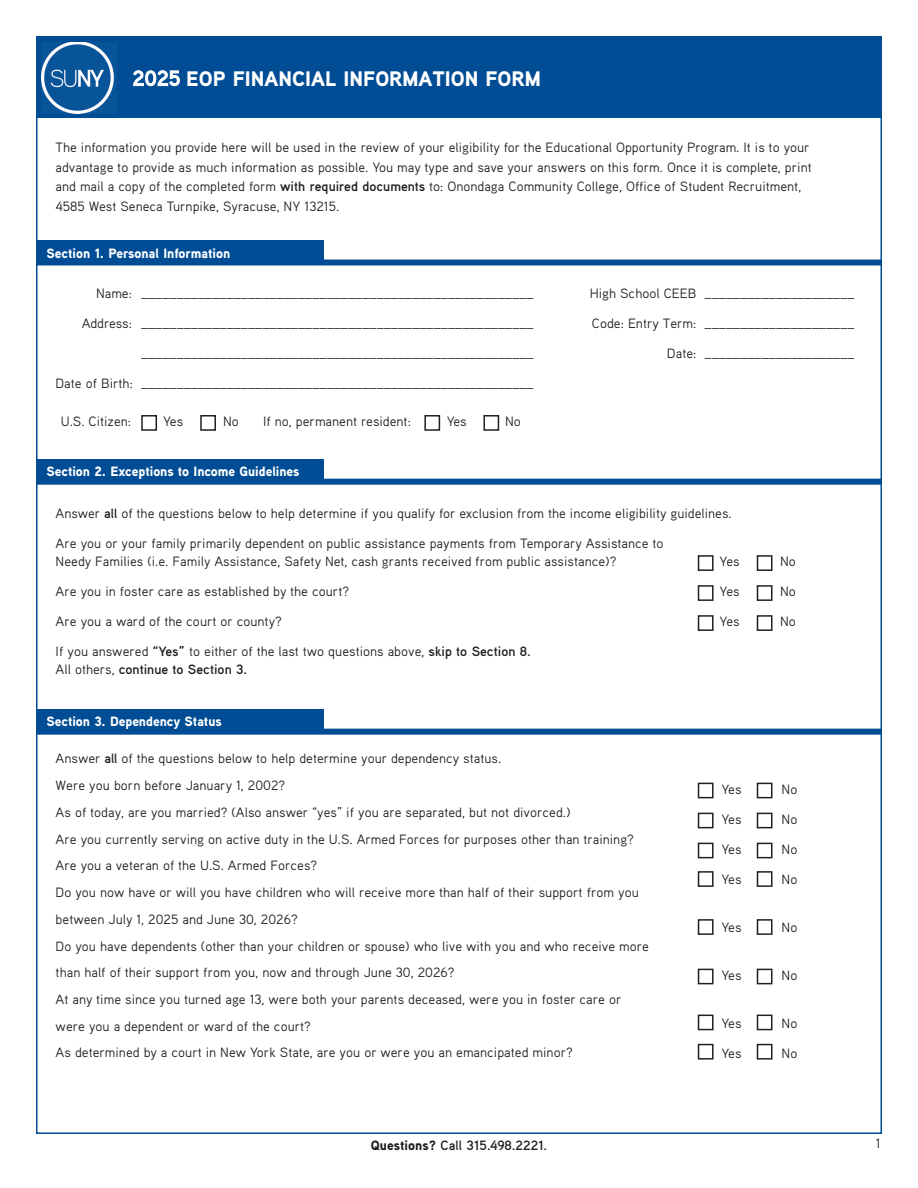
<style>
.page{position:relative;width:918px;height:1188px;background:#fff}
.page>*{position:absolute;margin:0;border:0;box-sizing:border-box;transform-origin:0 0}
.t1{font:900 21px "Aaux Pro";color:#fff}
.t2{font:13.5px/26.7px "Aaux Pro OT";color:#231f20}
.t3{font:900 13.5px "Aaux Pro";letter-spacing:-.005em;color:#fff}
.t4{font:700 13.5px "Aaux Pro OT";color:#231f20}
.s1{font-family:"Aaux Pro OT";font-weight:700}
.s2{font-weight:700}
.s3{font-family:"Aaux Pro"}
.s4{font-weight:400}
.s5{font-family:"Aaux Pro";font-weight:900}
</style>
<div class="page">
<div style="left:36px;top:459px;width:288px;height:23px;background:#014d95"></div>
<div style="left:36px;top:479px;width:846px;height:6px;background:#014d95"></div>
<svg style="left:697px;top:555px;width:76px;height:76px"></svg>
<div style="left:36px;top:709px;width:288px;height:23px;background:#014d95"></div>
<div style="left:36px;top:729px;width:846px;height:6px;background:#014d95"></div>
<svg style="left:697px;top:782px;width:76px;height:278px"></svg>
<div style="left:36px;top:38px;width:846px;height:80px;background:#014d95"></div>
<div style="left:36px;top:240px;width:288px;height:22px;background:#014d95"></div>
<div style="left:36px;top:260px;width:846px;height:6px;background:#014d95"></div>
<svg style="left:141px;top:415px;width:75px;height:16px"></svg>
<svg style="left:424px;top:415px;width:76px;height:16px"></svg>
<img style="left:42px;top:42px;width:73px;height:72px">
<h1 class="t1" style="left:133px;top:71px;width:410px"><span class="s1">2025</span> EOP FINANCIAL INFORMATION FORM</h1>
<p class="t2" style="left:56px;top:139px;width:758px;line-height:19.5px">The information you provide here will be used in the review of your eligibility for the Educational Opportunity Program. It is to your advantage to provide as much information as possible. You may type and save your answers on this form. Once it is complete, print and mail a copy of the completed form <span class="s2">with required documents</span> to: Onondaga Community College, Office of Student Recruitment, 4585 West Seneca Turnpike, Syracuse, NY 13215.</p>
<p class="t3" style="left:46px;top:249px;width:185px">Section 1. Personal Information</p>
<p class="t2" style="left:96px;top:282px;width:439px">Name: _______________________________________________________</p>
<p class="t2" style="left:82px;top:312px;width:454px">Address: _______________________________________________________</p>
<p class="t2" style="left:141px;top:342px;width:394px">_______________________________________________________</p>
<p class="t2" style="left:56px;top:372px;width:480px">Date of Birth: _______________________________________________________</p>
<p class="t2" style="left:590px;top:282px;width:108px">High School CEEB</p>
<p class="t2" style="left:592px;top:312px;width:106px">Code: Entry Term:</p>
<p class="t2" style="left:667px;top:342px;width:31px">Date:</p>
<p class="t2" style="left:705px;top:282px;width:151px">_____________________</p>
<p class="t2" style="left:705px;top:312px;width:151px">_____________________</p>
<p class="t2" style="left:705px;top:342px;width:151px">_____________________</p>
<p class="t2" style="left:61px;top:410px;width:72px">U.S. Citizen:</p>
<p class="t2" style="left:163px;top:410px;width:22px">Yes</p>
<p class="t2" style="left:223px;top:410px;width:17px">No</p>
<p class="t2" style="left:263px;top:410px;width:149px">If no, permanent resident:</p>
<p class="t2" style="left:447px;top:410px;width:22px">Yes</p>
<p class="t2" style="left:505px;top:410px;width:17px">No</p>
<p class="t3" style="left:46px;top:466px;width:254px">Section 2. Exceptions to Income Guidelines</p>
<p class="t2" style="left:56px;top:502px;width:678px">Answer <span class="s2">all</span> of the questions below to help determine if you qualify for exclusion from the income eligibility guidelines.</p>
<p class="t2" style="left:720px;top:550px;width:22px">Yes</p>
<p class="t2" style="left:780px;top:550px;width:17px">No</p>
<p class="t2" style="left:720px;top:580px;width:22px">Yes</p>
<p class="t2" style="left:780px;top:580px;width:17px">No</p>
<p class="t2" style="left:720px;top:610px;width:22px">Yes</p>
<p class="t2" style="left:780px;top:610px;width:17px">No</p>
<p class="t2" style="left:56px;top:536px;width:609px;line-height:18px">Are you or your family primarily dependent on public assistance payments from Temporary Assistance to<br>Needy Families (i.e. Family Assistance, Safety Net<span class="s3">, cash grants received from public assistance</span>)?</p>
<p class="t2" style="left:56px;top:580px;width:295px">Are you in foster care as established by the court?</p>
<p class="t2" style="left:56px;top:608px;width:477px;line-height:29.5px">Are you a ward of the court or county?<br>If you answered <span class="s2">“Yes”</span> to either of the last two questions above, <span class="s2">skip to Section 8.</span></p>
<p class="t4" style="left:56px;top:664px;width:193px"><span class="s4">All others,</span> continue to Section 3.</p>
<p class="t3" style="left:46px;top:716px;width:177px">Section 3. Dependency Status</p>
<p class="t2" style="left:56px;top:747px;width:595px">Answer <span class="s2">all</span> of the questions below to help determine your dependency status.<br>Were you born before January 1, 2002?<br>As of today, are you married? (Also answer “yes” if you are separated, but not divorced.)<br>Are you currently serving on active duty in the U.S. Armed Forces for purposes other than training?<br>Are you a veteran of the U.S. Armed Forces?<br>Do you now have or will you have children who will receive more than half of their support from you between July 1, 2025 and June 30, 2026?<br>Do you have dependents (other than your children or spouse) who live with you and who receive more than half of their support from you, now and through June 30, 2026?<br>At any time since you turned age 13, were both your parents deceased, were you in foster care or were you a dependent or ward of the court?<br>As determined by a court in New York State, are you or were you an emancipated minor?</p>
<p class="t2" style="left:722px;top:777px;width:22px">Yes</p>
<p class="t2" style="left:782px;top:777px;width:17px">No</p>
<p class="t2" style="left:722px;top:807px;width:22px">Yes</p>
<p class="t2" style="left:782px;top:807px;width:17px">No</p>
<p class="t2" style="left:722px;top:837px;width:22px">Yes</p>
<p class="t2" style="left:782px;top:837px;width:17px">No</p>
<p class="t2" style="left:722px;top:867px;width:22px">Yes</p>
<p class="t2" style="left:782px;top:867px;width:17px">No</p>
<p class="t2" style="left:722px;top:915px;width:22px">Yes</p>
<p class="t2" style="left:782px;top:915px;width:17px">No</p>
<p class="t2" style="left:722px;top:963px;width:22px">Yes</p>
<p class="t2" style="left:782px;top:963px;width:17px">No</p>
<p class="t2" style="left:722px;top:1011px;width:22px">Yes</p>
<p class="t2" style="left:782px;top:1011px;width:17px">No</p>
<p class="t2" style="left:722px;top:1041px;width:22px">Yes</p>
<p class="t2" style="left:782px;top:1041px;width:17px">No</p>
<p class="t4" style="left:371px;top:1141px;width:178px"><span class="s5">Questions?</span> Call 315.498.2221.</p>
<p class="t2" style="left:876px;top:1131px;width:6px">1</p>
</div>
